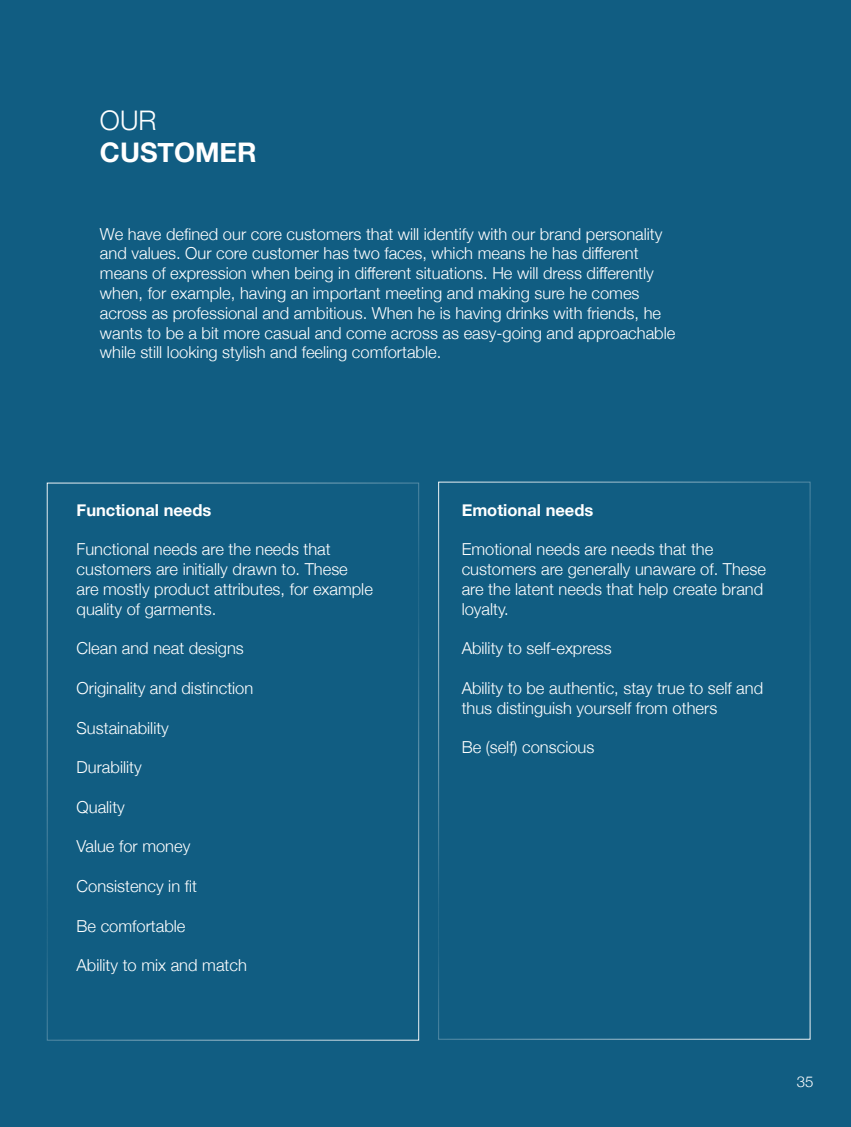
<style>
.page{position:relative;width:851px;height:1127px;background:#fff}
.page>*{position:absolute;margin:0;border:0;box-sizing:border-box;transform-origin:0 0}
.titles{font:700 27px "Helvetica Neue";color:#fff}
.titles_light{font:300 27px "Helvetica Neue";color:#fff}
.text{font:300 16.5px/19.8px "Helvetica Neue";color:#fff}
.subtitles{font:700 16.5px "Helvetica Neue";color:#fff}
.text-2{font:300 15px "Helvetica Neue";color:#fff}
</style>
<div class="page">
<div style="left:0;top:0;width:850px;height:1127px;background:#115d82"></div>
<p class="titles_light" style="left:100px;top:99px;width:58px">OUR</p>
<p class="titles" style="left:100px;top:132px;width:158px">CUSTOMER</p>
<p class="text" style="left:100px;top:222px;width:576px">We have defined our core customers that will identify with our brand personality and values. Our core customer has two faces, which means he has different means of expression when being in different situations. He will dress differently when, for example, having an important meeting and making sure he comes across as professional and ambitious. When he is having drinks with friends, he wants to be a bit more casual and come across as easy-going and approachable while still looking stylish and feeling comfortable.</p>
<p class="subtitles" style="left:77px;top:497px;width:136px">Functional needs</p>
<p class="text" style="left:77px;top:538px;width:298px">Functional needs are the needs that customers are initially drawn to. These are mostly product attributes, for example quality of garments.</p>
<p class="text" style="left:77px;top:637px;width:169px">Clean and neat designs</p>
<p class="text" style="left:77px;top:677px;width:178px">Originality and distinction</p>
<p class="text" style="left:77px;top:717px;width:94px">Sustainability</p>
<p class="text" style="left:77px;top:756px;width:67px">Durability</p>
<p class="text" style="left:77px;top:796px;width:50px">Quality</p>
<p class="text" style="left:77px;top:835px;width:115px">Value for money</p>
<p class="text" style="left:77px;top:875px;width:122px">Consistency in fit</p>
<p class="text" style="left:77px;top:915px;width:110px">Be comfortable</p>
<p class="text" style="left:77px;top:954px;width:172px">Ability to mix and match</p>
<p class="subtitles" style="left:461px;top:497px;width:133px">Emotional needs</p>
<p class="text" style="left:461px;top:538px;width:306px">Emotional needs are needs that the customers are generally unaware of. These are the latent needs that help create brand loyalty.</p>
<p class="text" style="left:461px;top:637px;width:152px">Ability to self-express</p>
<p class="text" style="left:461px;top:677px;width:303px">Ability to be authentic, stay true to self and thus distinguish yourself from others</p>
<p class="text" style="left:461px;top:736px;width:134px">Be (self) conscious</p>
<p class="text-2" style="left:796px;top:1070px;width:18px">35</p>
</div>
